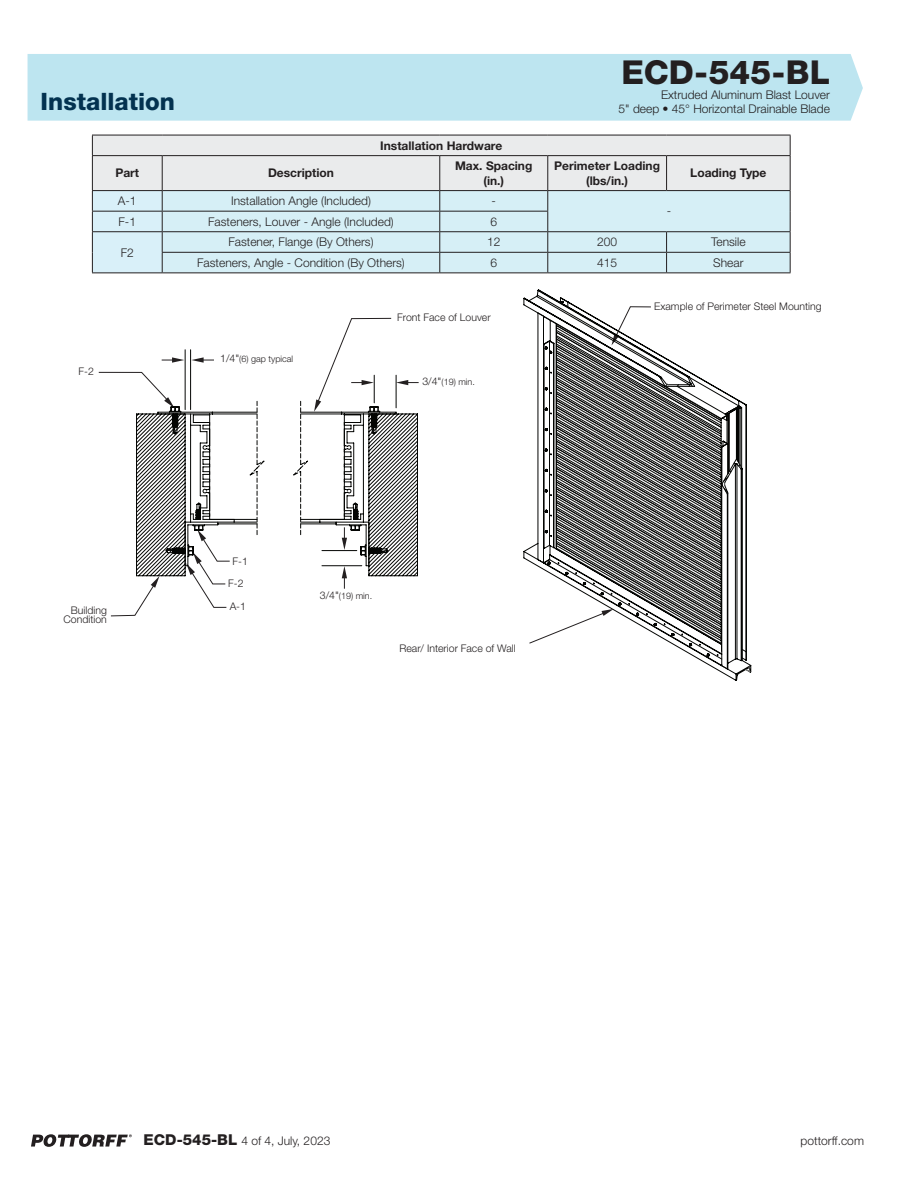
<style>
.page{position:relative;width:918px;height:1188px;background:#fff}
.page>*{position:absolute;margin:0;border:0;box-sizing:border-box;transform-origin:0 0}
.MODEL_COPY{font:800 33px "Helvetica Neue LT Std";letter-spacing:.005em;color:#231f20}
.TITLE_BLUE{font:800 24px "Helvetica Neue LT Std";color:#033250}
.Body_Copy{font:300 12px "Helvetica Neue LT Std";color:#231f20}
.Body_Copy-2{font:700 12px "Helvetica Neue LT Std";color:#231f20}
.MODEL_COPY-2{font:300 12px "Helvetica Neue LT Std";color:#231f20}
.Body_Copy-3{font:300 10.5px/9px "Helvetica Neue LT Std";color:#231f20;text-align:right}
.Body_Copy-4{font:300 9px "Helvetica Neue LT Std";color:#231f20}
.s1{font-size:10.5px}
.s2{font-weight:800;font-size:15px}
</style>
<div class="page">
<div style="left:28px;top:54px;width:835px;height:67px;background:#bde5f0"></div>
<svg style="left:92px;top:135px;width:699px;height:137px;background:#d8e7eb"></svg>
<hr style="left:162px;top:211px;width:278px;height:1px;background:#231f20">
<hr style="left:440px;top:211px;width:108px;height:1px;background:#231f20">
<hr style="left:162px;top:231px;width:278px;height:1px;background:#231f20">
<hr style="left:440px;top:231px;width:108px;height:1px;background:#231f20">
<hr style="left:548px;top:231px;width:119px;height:1px;background:#231f20">
<hr style="left:667px;top:231px;width:124px;height:1px;background:#231f20">
<hr style="left:162px;top:252px;width:278px;height:1px;background:#231f20">
<hr style="left:440px;top:252px;width:108px;height:1px;background:#231f20">
<hr style="left:548px;top:252px;width:119px;height:1px;background:#231f20">
<hr style="left:667px;top:252px;width:124px;height:1px;background:#231f20">
<hr style="left:162px;top:272px;width:278px;height:1px;background:#231f20">
<hr style="left:440px;top:272px;width:108px;height:1px;background:#231f20">
<hr style="left:548px;top:272px;width:119px;height:1px;background:#231f20">
<hr style="left:667px;top:272px;width:124px;height:1px;background:#231f20">
<hr style="left:92px;top:211px;width:70px;height:1px;background:#231f20">
<hr style="left:92px;top:231px;width:70px;height:1px;background:#231f20">
<hr style="left:92px;top:272px;width:70px;height:1px;background:#231f20">
<svg style="left:98px;top:318px;width:321px;height:298px"></svg>
<svg style="left:529px;top:300px;width:222px;height:373px"></svg>
<svg style="left:31px;top:1134px;width:101px;height:13px"></svg>
<p class="TITLE_BLUE" style="left:40px;top:87px;width:136px">Installation</p>
<p class="Body_Copy-2" style="left:115px;top:166px;width:25px">Part</p>
<p class="Body_Copy-2" style="left:268px;top:166px;width:67px">Description</p>
<p class="Body_Copy-2" style="left:380px;top:138px;width:123px">Installation Hardware</p>
<p class="Body_Copy-2" style="left:455px;top:158px;width:79px">Max. Spacing</p>
<p class="Body_Copy-2" style="left:483px;top:173px;width:22px">(in.)</p>
<p class="Body_Copy" style="left:118px;top:194px;width:20px">A-1</p>
<p class="Body_Copy" style="left:231px;top:194px;width:141px">Installation Angle (Included)</p>
<p class="Body_Copy" style="left:492px;top:194px;width:6px">-</p>
<p class="MODEL_COPY" style="left:622px;top:53px;width:210px">ECD-545-BL</p>
<p class="MODEL_COPY-2" style="left:661px;top:87px;width:170px">Extruded Aluminum Blast Louver</p>
<p class="Body_Copy" style="left:619px;top:102px;width:213px">5" deep • 45° Horizontal Drainable Blade</p>
<p class="Body_Copy-2" style="left:554px;top:158px;width:107px">Perimeter Loading</p>
<p class="Body_Copy-2" style="left:586px;top:173px;width:43px">(lbs/in.)</p>
<p class="Body_Copy" style="left:667px;top:204px;width:6px">-</p>
<p class="Body_Copy-2" style="left:690px;top:166px;width:78px">Loading Type</p>
<p class="Body_Copy" style="left:119px;top:214px;width:19px">F-1</p>
<p class="Body_Copy" style="left:208px;top:214px;width:187px">Fasteners, Louver - Angle (Included)</p>
<p class="Body_Copy" style="left:490px;top:214px;width:8px">6</p>
<p class="Body_Copy" style="left:121px;top:245px;width:15px">F2</p>
<p class="Body_Copy" style="left:228px;top:235px;width:147px">Fastener, Flange (By Others)</p>
<p class="Body_Copy" style="left:487px;top:235px;width:15px">12</p>
<p class="Body_Copy" style="left:597px;top:235px;width:22px">200</p>
<p class="Body_Copy" style="left:711px;top:235px;width:36px">Tensile</p>
<p class="Body_Copy" style="left:197px;top:255px;width:209px">Fasteners, Angle - Condition (By Others)</p>
<p class="Body_Copy" style="left:490px;top:255px;width:8px">6</p>
<p class="Body_Copy" style="left:597px;top:255px;width:22px">415</p>
<p class="Body_Copy" style="left:713px;top:255px;width:32px">Shear</p>
<p class="Body_Copy-3" style="left:79px;top:367px;width:17px">F-2</p>
<p class="Body_Copy-3" style="left:64px;top:606px;width:45px">Building<br>Condition</p>
<p class="Body_Copy-4" style="left:220px;top:354px;width:74px"><span class="s1">1/4"</span>(6) gap typical</p>
<p class="Body_Copy-3" style="left:397px;top:312px;width:95px">Front Face of Louver</p>
<p class="Body_Copy-4" style="left:422px;top:376px;width:54px"><span class="s1">3/4"</span>(19) min.</p>
<p class="Body_Copy-3" style="left:233px;top:556px;width:17px">F-1</p>
<p class="Body_Copy-3" style="left:228px;top:579px;width:17px">F-2</p>
<p class="Body_Copy-3" style="left:230px;top:601px;width:18px">A-1</p>
<p class="Body_Copy-4" style="left:320px;top:591px;width:54px"><span class="s1">3/4"</span>(19) min.</p>
<p class="Body_Copy-3" style="left:399px;top:643px;width:118px">Rear/ Interior Face of Wall</p>
<p class="Body_Copy-3" style="left:654px;top:301px;width:169px">Example of Perimeter Steel Mounting</p>
<p class="Body_Copy" style="left:144px;top:1133px;width:188px"><span class="s2">ECD-545-BL</span> 4 of 4, July, 2023</p>
<p class="Body_Copy" style="left:801px;top:1133px;width:65px">pottorff.com</p>
</div>
